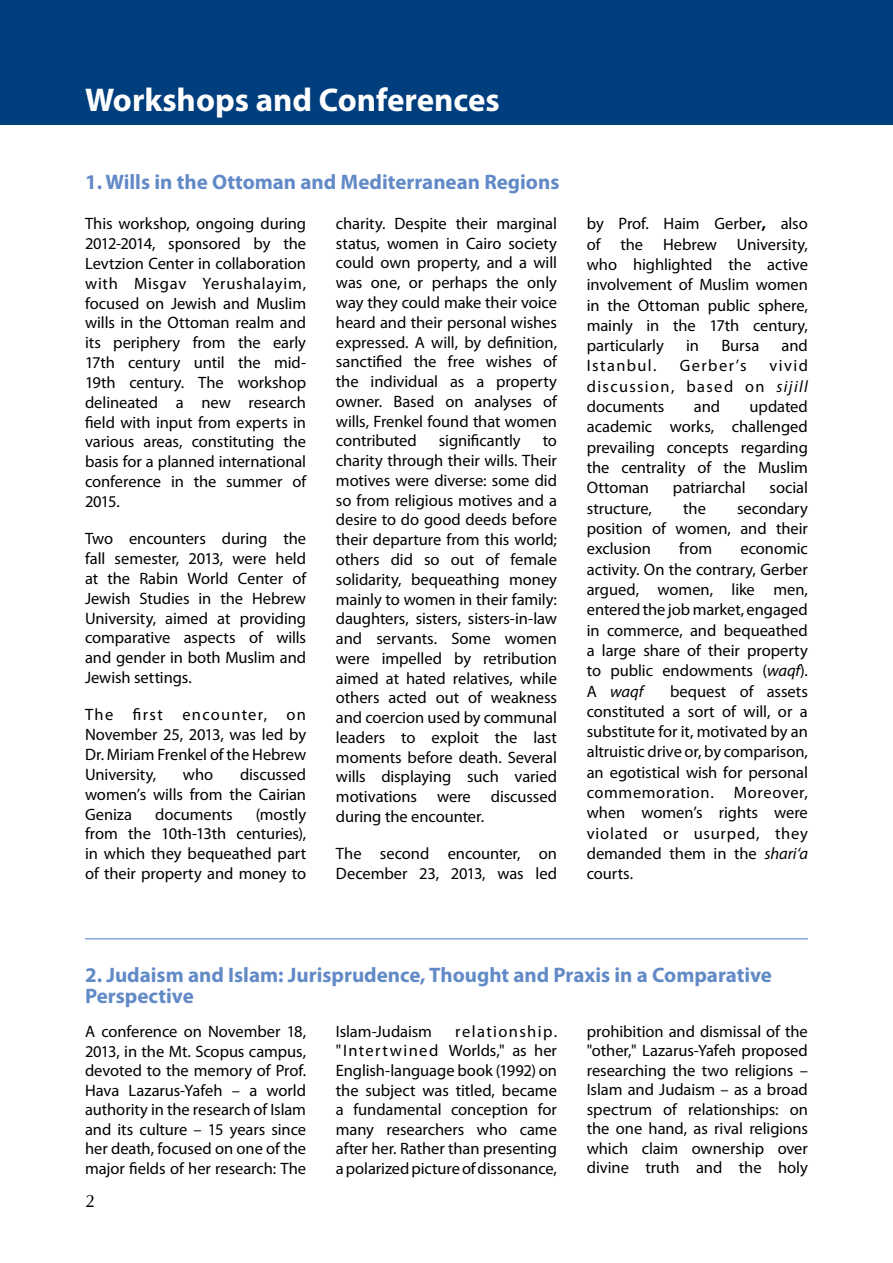
<style>
.page{position:relative;width:893px;height:1263px;background:#fff}
.page>*{position:absolute;margin:0;border:0;box-sizing:border-box;transform-origin:0 0}
.t1{font:700 33px "Myriad Pro";color:#fff}
.t2{font:700 21px/21px "Myriad Pro";color:#628ac7}
.t3{font:18px "CG Omega";color:#000}
.t4{font:16.5px/19.8px "Myriad Pro";letter-spacing:-.005em;color:#000;text-align:justify}
.t5{font:16.5px "Myriad Pro";letter-spacing:.09em;color:#000}
.s1{font-weight:700}
.s2{font-style:italic}
</style>
<div class="page">
<div style="left:0;top:0;width:893px;height:125px;background:#003e7e"></div>
<hr style="left:85px;top:938px;width:723px;height:1px;background:#85a9d9">
<h1 class="t1" style="left:85px;top:78px;width:416px">Workshops and Conferences</h1>
<p class="t2" style="left:85px;top:171px;width:476px">1. Wills in the Ottoman and Mediterranean Regions</p>
<p class="t4" style="left:85px;top:213px;width:223px">This workshop, ongoing during 2012-2014, sponsored by the Levtzion Center in collaboration with Misgav Yerushalayim, focused on Jewish and Muslim wills in the Ottoman realm and its periphery from the early 17th century until the mid-19th century. The workshop delineated a new research field with input from experts in various areas, constituting the basis for a planned international conference in the summer of 2015.</p>
<p class="t4" style="left:85px;top:528px;width:223px">Two encounters during the fall semester, 2013, were held at the Rabin World Center of Jewish Studies in the Hebrew University, aimed at providing comparative aspects of wills and gender in both Muslim and Jewish settings.</p>
<p class="t4" style="left:85px;top:705px;width:223px">The first encounter, on November 25, 2013, was led by Dr. Miriam Frenkel of the Hebrew University,</p>
<p class="t4" style="left:85px;top:764px;width:223px;text-indent:155px">discussed women’s wills from the Cairian Geniza</p>
<p class="t4" style="left:183px;top:764px;width:32px">who</p>
<p class="t4" style="left:85px;top:804px;width:223px;text-indent:171px">(mostly from the 10th-13th centuries), in which they bequeathed part of their property and money to</p>
<p class="t4" style="left:155px;top:804px;width:79px">documents</p>
<p class="t4" style="left:336px;top:213px;width:223px">charity. Despite their marginal status, women in Cairo society could own property, and a will was one, or perhaps the only way they could make their voice heard and their personal wishes expressed. A will, by definition, sanctified the free wishes of the individual as a property owner. Based on analyses of wills, Frenkel found that women contributed</p>
<p class="t4" style="left:439px;top:431px;width:83px">significantly</p>
<p class="t4" style="left:336px;top:431px;width:223px;text-indent:207px">to charity through their wills. Their motives were diverse: some did so from religious motives and a desire to do good deeds before their departure from this world; others did so out of female solidarity, bequeathing money mainly to women in their family: daughters, sisters, sisters-in-law and servants. Some women were impelled by retribution aimed at hated relatives, while others acted out of weakness and coercion used by communal leaders to exploit the last moments before death. Several wills displaying such varied motivations were discussed during the encounter.</p>
<p class="t4" style="left:336px;top:843px;width:223px">The second encounter, on<br>December 23, 2013, was led</p>
<p class="t4" style="left:587px;top:213px;width:223px;line-height:20.2px">by Prof. Haim Gerber<span class="s1">,</span> also of the Hebrew University, who highlighted the active involvement of Muslim women in the Ottoman public sphere, mainly in the 17th century, particularly</p>
<p class="t4" style="left:686px;top:335px;width:14px">in</p>
<p class="t4" style="left:721px;top:335px;width:39px">Bursa</p>
<p class="t4" style="left:782px;top:335px;width:28px">and</p>
<p class="t4" style="left:587px;top:356px;width:223px;line-height:20.2px;text-indent:183px">vivid discussion, based on <span class="s2">sijill </span>documents</p>
<p class="t5" style="left:587px;top:356px;width:71px">Istanbul.</p>
<p class="t4" style="left:680px;top:356px;width:68px">Gerber’s</p>
<p class="t4" style="left:587px;top:396px;width:223px;line-height:20.2px;text-indent:163px">updated academic works, challenged prevailing concepts regarding the centrality of the Muslim Ottoman</p>
<p class="t4" style="left:694px;top:396px;width:28px">and</p>
<p class="t4" style="left:673px;top:478px;width:74px">patriarchal</p>
<p class="t4" style="left:770px;top:478px;width:40px">social</p>
<p class="t4" style="left:587px;top:498px;width:223px;line-height:20.2px;text-indent:150px">secondary position of women, and their exclusion</p>
<p class="t4" style="left:587px;top:498px;width:67px">structure,</p>
<p class="t4" style="left:683px;top:498px;width:24px">the</p>
<p class="t4" style="left:679px;top:539px;width:34px">from</p>
<p class="t4" style="left:587px;top:538px;width:223px;line-height:20.2px;text-indent:154px">economic activity. On the contrary, Gerber argued, women, like men, entered the job market, engaged in commerce, and bequeathed a large share of their property to public endowments (<span class="s2">waqf</span>).<br>A <span class="s2">waqf</span></p>
<p class="t4" style="left:587px;top:681px;width:223px;line-height:20.2px;text-indent:83px">bequest of assets constituted a sort of will, or a substitute for it, motivated by an altruistic drive or, by comparison, an egotistical wish for personal commemoration. Moreover, when women’s rights were violated or usurped, they demanded them in the <span class="s2">shari‘a </span>courts.</p>
<p class="t2" style="left:85px;top:963px;width:688px">2. Judaism and Islam: Jurisprudence, Thought and Praxis in a Comparative<br>Perspective</p>
<p class="t4" style="left:85px;top:1021px;width:223px">A conference on November 18, 2013, in the Mt. Scopus campus, devoted to the memory of Prof.<br>Hava Lazarus-Yafeh – a world authority in the research of Islam and its culture – 15 years since her death, focused on one of the major fields of her research: The</p>
<p class="t3" style="left:85px;top:1190px;width:11px">2</p>
<p class="t4" style="left:336px;top:1021px;width:223px;text-indent:119px">relationship. "Intertwined Worlds," as her English-language book (1992) on the subject was titled, became a fundamental conception for many researchers who came after her. Rather than presenting a polarized picture of dissonance,</p>
<p class="t4" style="left:336px;top:1021px;width:97px">Islam-Judaism</p>
<p class="t4" style="left:587px;top:1021px;width:223px">prohibition and dismissal of the "other," Lazarus-Yafeh proposed researching the two religions – Islam and Judaism – as a broad spectrum of relationships: on the one hand, as rival religions which claim ownership over divine truth and the holy</p>
</div>
